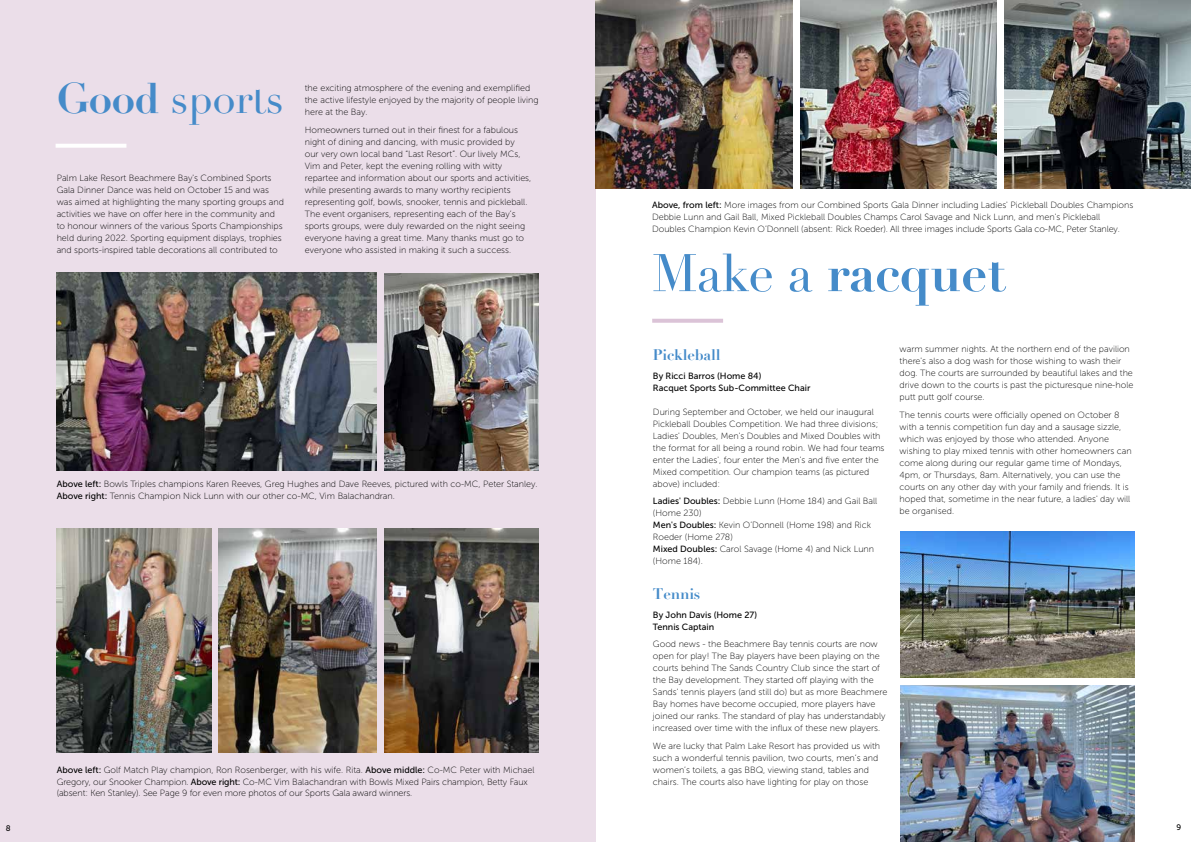
<style>
.page{position:relative;width:1191px;height:842px;background:#fff}
.page>*{position:absolute;margin:0;border:0;box-sizing:border-box;transform-origin:0 0}
.t1{font:700 52px "Didot";letter-spacing:-.01em;color:#458bc9}
.t2{font:42px "Didot";letter-spacing:-.01em;color:#458bc9}
.t3{font:700 15px "Didot";letter-spacing:-.01em;color:#458bc9}
.t4{font:9px/12px "Museo Sans 100";color:#000}
.t5{font:9px/12px "Museo Sans 500";color:#000}
.t6{font:8px "Museo Sans 500";color:#000}
.s1{font-weight:700}
.s2{font-family:"Museo Sans 500"}
.s3{font-weight:400}
</style>
<div class="page">
<div style="left:0;top:0;width:595px;height:842px;background:#ebdee9"></div>
<svg style="left:652px;top:319px;width:71px;height:4px"></svg>
<img style="left:595px;top:0;width:197px;height:189px">
<img style="left:1004px;top:0;width:187px;height:189px">
<img style="left:800px;top:0;width:196px;height:189px">
<img style="left:384px;top:273px;width:155px;height:197px">
<img style="left:900px;top:532px;width:234px;height:146px">
<img style="left:900px;top:686px;width:234px;height:156px">
<img style="left:57px;top:273px;width:319px;height:197px">
<img style="left:57px;top:528px;width:154px;height:225px">
<img style="left:219px;top:528px;width:157px;height:225px">
<img style="left:384px;top:528px;width:155px;height:225px">
<hr style="left:56px;top:144px;width:70px;height:4px;background:#fff">
<h2 class="t2" style="left:57px;top:74px;width:228px"><span class="s1">Good</span> sports</h2>
<p class="t4" style="left:305px;top:82px;width:235px">the exciting atmosphere of the evening and exemplified the active lifestyle enjoyed by the majority of people living here at the Bay.</p>
<p class="t4" style="left:305px;top:124px;width:228px">Homeowners turned out in their finest for a fabulous night of dining and dancing, with music provided by<br>our very own local band “Last Resort”. Our lively MCs, Vim and Peter, kept the evening rolling with witty repartee and information about our sports and activities, while presenting awards to many worthy recipients representing golf, bowls, snooker, tennis and pickleball.<br>The event organisers, representing each of the Bay’s sports groups, were duly rewarded on the night seeing everyone having a great time. Many thanks must go to everyone who assisted in making it such a success.</p>
<p class="t4" style="left:57px;top:172px;width:229px">Palm Lake Resort Beachmere Bay's Combined Sports Gala Dinner Dance was held on October 15 and was was aimed at highlighting the many sporting groups and activities we have on offer here in the community and to honour winners of the various Sports Championships held during 2022. Sporting equipment displays, trophies and sports-inspired table decorations all contributed to</p>
<p class="t4" style="left:57px;top:478px;width:482px"><span class="s2">Above left:</span> Bowls Triples champions Karen Reeves, Greg Hughes and Dave Reeves, pictured with co-MC, Peter Stanley.<br><span class="s2">Above right:</span> Tennis Champion Nick Lunn with our other co-MC, Vim Balachandran.</p>
<p class="t6" style="left:6px;top:824px;width:6px">8</p>
<p class="t4" style="left:57px;top:763px;width:479px"><span class="s2">Above left:</span> Golf Match Play champion, Ron Rosenberger, with his wife. Rita. <span class="s2">Above middle:</span> Co-MC Peter with Michael<br>Gregory, our Snooker Champion. <span class="s2">Above right:</span> Co-MC Vim Balachandran with Bowls Mixed Pairs champion, Betty Faux (absent: Ken Stanley). See Page 9 for even more photos of our Sports Gala award winners.</p>
<p class="t4" style="left:652px;top:199px;width:483px"><span class="s2">Above, from left:</span> More images from our Combined Sports Gala Dinner including Ladies' Pickleball Doubles Champions<br>Debbie Lunn and Gail Ball, Mixed Pickleball Doubles Champs Carol Savage and Nick Lunn, and men's Pickleball<br>Doubles Champion Kevin O’Donnell (absent: Rick Roeder). All three images include Sports Gala co-MC, Peter Stanley.</p>
<h1 class="t1" style="left:652px;top:240px;width:355px"><span class="s3">Make a</span> racquet</h1>
<h3 class="t3" style="left:653px;top:346px;width:69px">Pickleball</h3>
<p class="t5" style="left:653px;top:370px;width:159px">By Ricci Barros (Home 84)<br>Racquet Sports Sub-Committee Chair</p>
<p class="t4" style="left:653px;top:406px;width:233px">During September and October, we held our inaugural Pickleball Doubles Competition. We had three divisions; Ladies' Doubles, Men's Doubles and Mixed Doubles with the format for all being a round robin. We had four teams enter the Ladies', four enter the Men's and five enter the Mixed competition. Our champion teams (as pictured above) included:</p>
<p class="t4" style="left:653px;top:495px;width:226px"><span class="s2">Ladies' Doubles:</span> Debbie Lunn (Home 184) and Gail Ball (Home 230)<br><span class="s2">Men's Doubles:</span> Kevin O’Donnell (Home 198) and Rick<br>Roeder (Home 278)<br><span class="s2">Mixed Doubles:</span> Carol Savage (Home 4) and Nick Lunn (Home 184).</p>
<h3 class="t3" style="left:653px;top:584px;width:49px">Tennis</h3>
<p class="t5" style="left:653px;top:608px;width:106px">By John Davis (Home 27)<br>Tennis Captain</p>
<p class="t4" style="left:653px;top:638px;width:236px">Good news - the Beachmere Bay tennis courts are now open for play! The Bay players have been playing on the courts behind The Sands Country Club since the start of the Bay development. They started off playing with the Sands' tennis players (and still do) but as more Beachmere Bay homes have become occupied, more players have joined our ranks. The standard of play has understandably increased over time with the influx of these new players.</p>
<p class="t4" style="left:653px;top:740px;width:229px">We are lucky that Palm Lake Resort has provided us with such a wonderful tennis pavilion, two courts, men’s and women’s toilets, a gas BBQ, viewing stand, tables and chairs. The courts also have lighting for play on those</p>
<p class="t4" style="left:899px;top:343px;width:235px">warm summer nights. At the northern end of the pavilion there's also a dog wash for those wishing to wash their dog. The courts are surrounded by beautiful lakes and the drive down to the courts is past the picturesque nine-hole putt putt golf course.</p>
<p class="t4" style="left:899px;top:409px;width:234px">The tennis courts were officially opened on October 8 with a tennis competition fun day and a sausage sizzle, which was enjoyed by those who attended. Anyone wishing to play mixed tennis with other homeowners can come along during our regular game time of Mondays, 4pm, or Thursdays, 8am. Alternatively, you can use the courts on any other day with your family and friends. It is hoped that, sometime in the near future, a ladies' day will be organised.</p>
<p class="t6" style="left:1176px;top:823px;width:6px">9</p>
</div>
